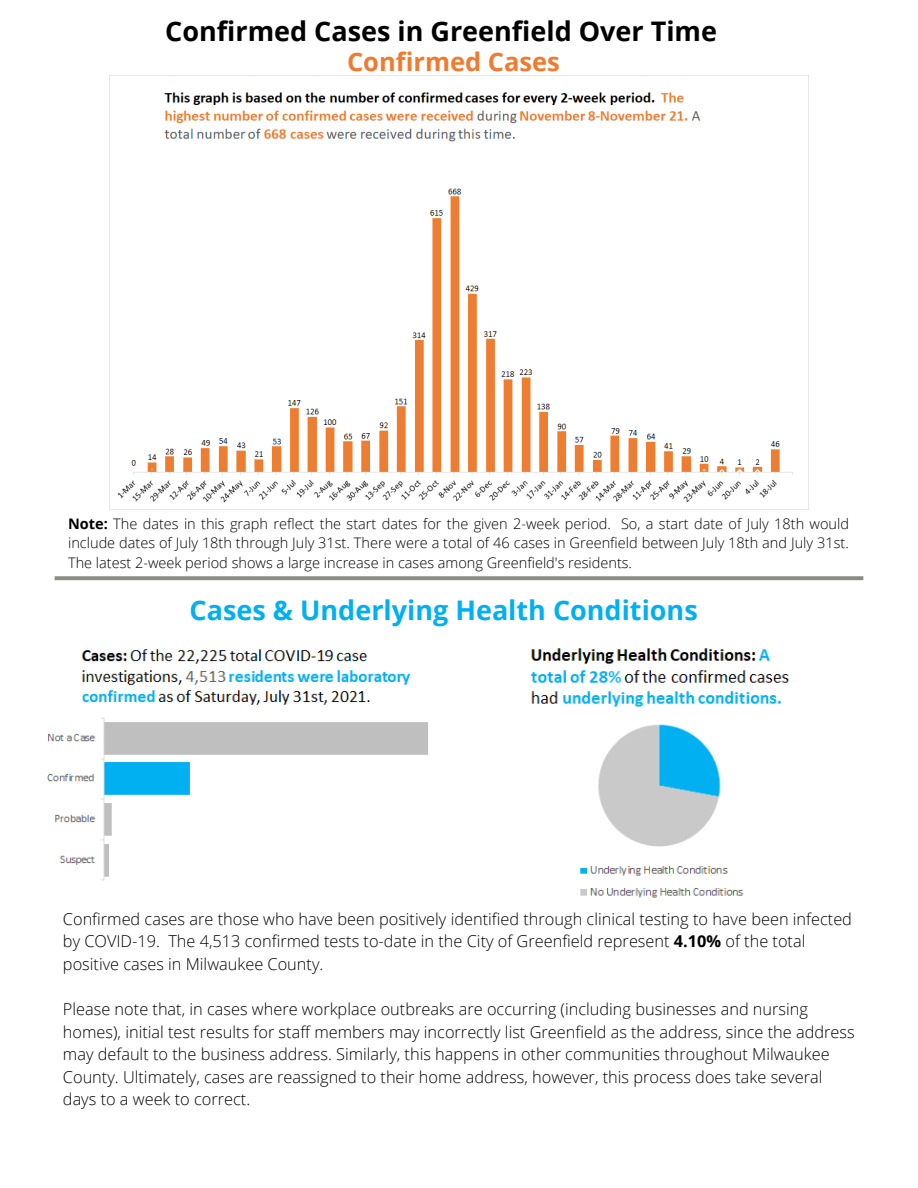
<style>
.page{position:relative;width:918px;height:1188px;background:#fff}
.page>*{position:absolute;margin:0;border:0;box-sizing:border-box;transform-origin:0 0}
.t1{font:700 27px "Open Sans";color:#000}
.t2{font:700 27px "Open Sans";color:#00b0f0}
.t3{font:700 25.5px "Open Sans";color:#f07b30}
.t4{font:300 16.35px/22.5px "Open Sans";color:#000}
.t5{font:300 14.55px/19.4px "Open Sans";color:#000;text-align:justify}
.s1{font-weight:700}
</style>
<div class="page">
<svg style="left:55px;top:576px;width:808px;height:4px;background:#91928a"></svg>
<img style="left:117px;top:76px;width:692px;height:433px">
<img style="left:47px;top:649px;width:381px;height:232px">
<img style="left:530px;top:648px;width:260px;height:250px">
<p class="t1" style="left:165px;top:12px;width:553px">Confirmed Cases in Greenfield Over Time</p>
<p class="t3" style="left:347px;top:43px;width:214px">Confirmed Cases</p>
<p class="t5" style="left:68px;top:514px;width:783px"><span class="s1">Note:</span> The dates in this graph reflect the start dates for the given 2-week period. So, a start date of July 18th would include dates of July 18th through July 31st. There were a total of 46 cases in Greenfield between July 18th and July 31st.<br>The latest 2-week period shows a large increase in cases among Greenfield's residents.</p>
<p class="t2" style="left:190px;top:591px;width:510px">Cases &amp; Underlying Health Conditions</p>
<p class="t4" style="left:63px;top:907px;width:791px">Confirmed cases are those who have been positively identified through clinical testing to have been infected by COVID-19. The 4,513 confirmed tests to-date in the City of Greenfield represent <span class="s1">4.10%</span> of the total positive cases in Milwaukee County.</p>
<p class="t4" style="left:63px;top:997px;width:793px">Please note that, in cases where workplace outbreaks are occurring (including businesses and nursing homes), initial test results for staff members may incorrectly list Greenfield as the address, since the address may default to the business address. Similarly, this happens in other communities throughout Milwaukee County. Ultimately, cases are reassigned to their home address, however, this process does take several days to a week to correct.</p>
</div>
